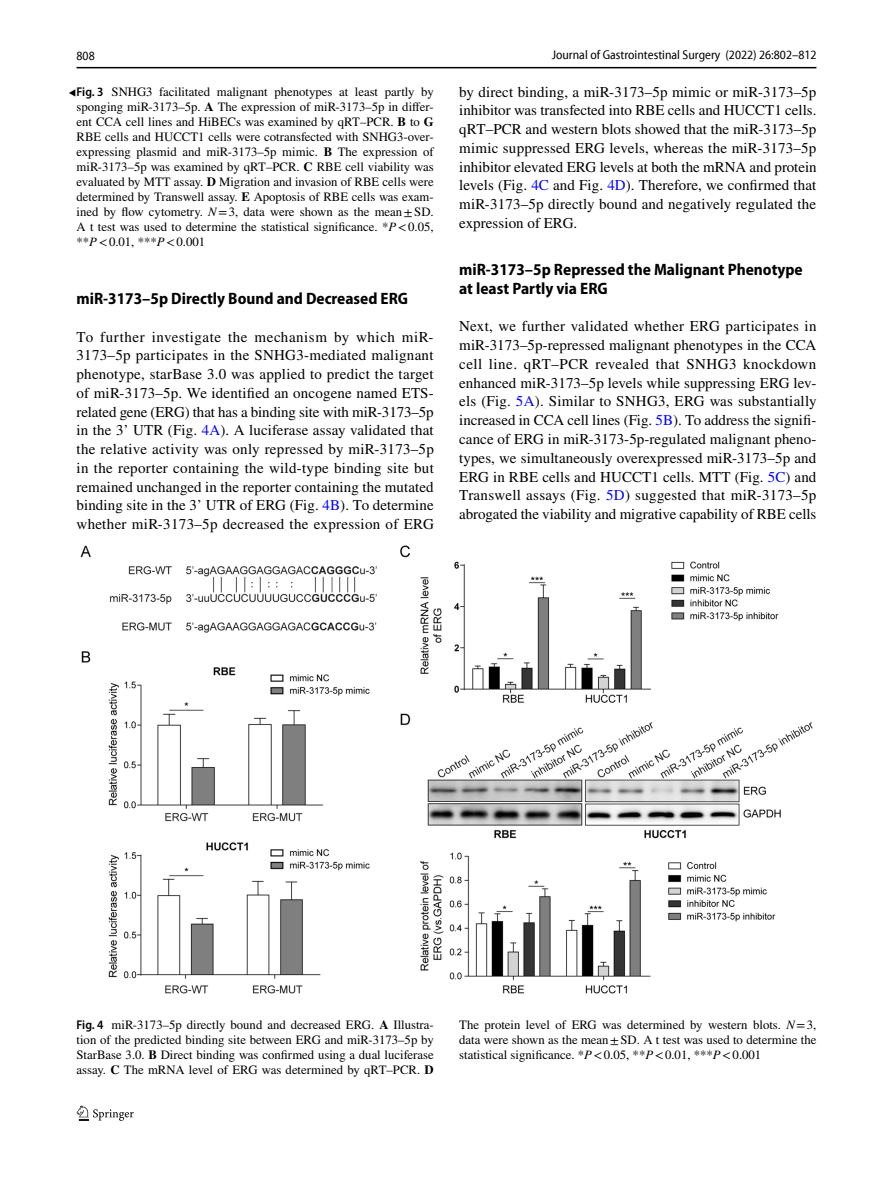
<style>
.page{position:relative;width:893px;height:1187px;background:#fff}
.page>*{position:absolute;margin:0;border:0;box-sizing:border-box;transform-origin:0 0}
.t1{font:700 semi-condensed 16.5px/18.8px "Myriad Pro";color:#000}
.t2{font:15px/18.8px "STIX";letter-spacing:.005em;color:#000;text-align:justify}
.t3{font:12.75px/15px "STIX";color:#000;text-align:justify}
.t4{font:semi-condensed 12.75px "Myriad Pro Unic";color:#000}
.t5{font:12.75px "Myriad Pro Unic Semi Condensed 2";color:#000}
.s1{font-family:"STIX Math";font-size:12px}
.s2{font-family:"Myriad Pro";font-weight:600;font-stretch:semi-condensed}
.s3{font-weight:700}
.s4{font-style:italic}
.s5{color:#00f}
</style>
<div class="page">
<hr style="left:77px;top:67px;width:739px;height:1px;background:#000">
<img style="left:81px;top:545px;width:731px;height:448px">
<svg style="left:77px;top:1105px;width:57px;height:15px"></svg>
<p class="t5" style="left:77px;top:51px;width:20px">808</p>
<p class="t4" style="left:552px;top:50px;width:266px">Journal of Gastrointestinal Surgery (2022) 26:802–812</p>
<p class="t3" style="left:77px;top:85px;width:359px;text-indent:-8px"><span class="s1">◂</span><span class="s2">Fig. 3</span> SNHG3 facilitated malignant phenotypes at least partly by sponging miR-3173–5p. <span class="s3">A</span> The expression of miR-3173–5p in differ&shy;ent CCA cell lines and HiBECs was examined by qRT–PCR. <span class="s3">B</span> to <span class="s3">G </span>RBE cells and HUCCT1 cells were cotransfected with SNHG3-over&shy;expressing plasmid and miR-3173–5p mimic. <span class="s3">B</span> The expression of miR-3173–5p was examined by qRT–PCR. <span class="s3">C</span> RBE cell viability was evaluated by MTT assay. <span class="s3">D</span> Migration and invasion of RBE cells were determined by Transwell assay. <span class="s3">E</span> Apoptosis of RBE cells was exam&shy;ined by flow cytometry. <span class="s4">N</span>=3, data were shown as the mean±SD.<br>A t test was used to determine the statistical significance. *<span class="s4">P</span>&lt;0.05, **<span class="s4">P</span>&lt;0.01, ***<span class="s4">P</span>&lt;0.001</p>
<p class="t1" style="left:77px;top:289px;width:333px">miR‑3173–5p Directly Bound and Decreased ERG</p>
<p class="t2" style="left:77px;top:328px;width:359px">To further investigate the mechanism by which miR-3173–5p participates in the SNHG3-mediated malignant phenotype, starBase 3.0 was applied to predict the target of miR-3173–5p. We identified an oncogene named ETS&shy;related gene (ERG) that has a binding site with miR-3173–5p in the 3’ UTR (Fig. <span class="s5">4A</span>). A luciferase assay validated that the relative activity was only repressed by miR-3173–5p in the reporter containing the wild-type binding site but remained unchanged in the reporter containing the mutated binding site in the 3’ UTR of ERG (Fig. <span class="s5">4B</span>). To determine whether miR-3173–5p decreased the expression of ERG</p>
<p class="t2" style="left:459px;top:83px;width:359px">by direct binding, a miR-3173–5p mimic or miR-3173–5p inhibitor was transfected into RBE cells and HUCCT1 cells. qRT–PCR and western blots showed that the miR-3173–5p mimic suppressed ERG levels, whereas the miR-3173–5p inhibitor elevated ERG levels at both the mRNA and protein levels (Fig. <span class="s5">4C</span> and Fig. <span class="s5">4D</span>). Therefore, we confirmed that miR-3173–5p directly bound and negatively regulated the expression of ERG.</p>
<p class="t1" style="left:459px;top:260px;width:345px">miR‑3173–5p Repressed the Malignant Phenotype at least Partly via ERG</p>
<p class="t2" style="left:459px;top:318px;width:359px">Next, we further validated whether ERG participates in miR-3173–5p-repressed malignant phenotypes in the CCA cell line. qRT–PCR revealed that SNHG3 knockdown enhanced miR-3173–5p levels while suppressing ERG lev&shy;els (Fig. <span class="s5">5A</span>). Similar to SNHG3, ERG was substantially increased in CCA cell lines (Fig. <span class="s5">5B</span>). To address the signifi&shy;cance of ERG in miR-3173-5p-regulated malignant pheno&shy;types, we simultaneously overexpressed miR-3173–5p and ERG in RBE cells and HUCCT1 cells. MTT (Fig. <span class="s5">5C</span>) and Transwell assays (Fig. <span class="s5">5D</span>) suggested that miR-3173–5p abrogated the viability and migrative capability of RBE cells</p>
<p class="t3" style="left:77px;top:1017px;width:359px"><span class="s2">Fig. 4</span> miR-3173–5p directly bound and decreased ERG. <span class="s3">A</span> Illustra&shy;tion of the predicted binding site between ERG and miR-3173–5p by StarBase 3.0. <span class="s3">B</span> Direct binding was confirmed using a dual luciferase assay. <span class="s3">C</span> The mRNA level of ERG was determined by qRT–PCR. <span class="s3">D</span></p>
<p class="t3" style="left:459px;top:1017px;width:359px">The protein level of ERG was determined by western blots. <span class="s4">N</span>=3, data were shown as the mean±SD. A t test was used to determine the statistical significance. *<span class="s4">P</span>&lt;0.05, **<span class="s4">P</span>&lt;0.01, ***<span class="s4">P</span>&lt;0.001</p>
</div>
